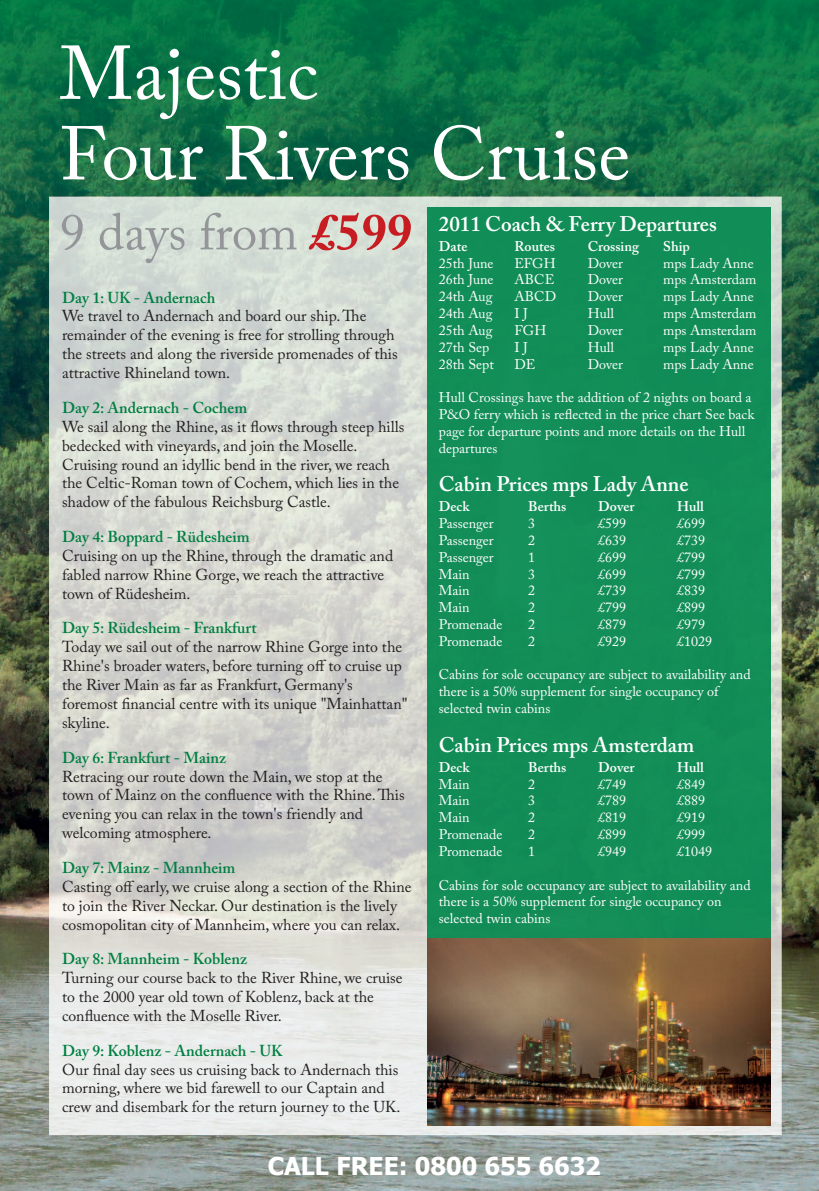
<style>
.page{position:relative;width:819px;height:1191px;background:#fff}
.page>*{position:absolute;margin:0;border:0;box-sizing:border-box;transform-origin:0 0}
.t1{font:75.25px/80.5px "Adobe Caslon Pro";color:#fff}
.t2{font:50.75px "Adobe Caslon Pro";color:#939598}
.t3{font:700 24.5px "Tahoma";color:#fff}
.t4{font:600 21px "Adobe Caslon Pro";color:#fff}
.t5{font:15.75px/18.9px "Adobe Caslon Pro";color:#231f20}
.t6{font:600 15.75px "Adobe Caslon Pro";color:#007f42}
.t7{font:14px/16.8px "Adobe Caslon Pro";color:#fff}
.t8{font:600 14px "Adobe Caslon Pro";color:#fff}
.s1{font-weight:700;color:#c71c22}
</style>
<div class="page">
<img style="left:0;top:595px;width:819px;height:596px">
<img style="left:0;top:0;width:819px;height:595px">
<img style="left:49px;top:196px;width:732px;height:939px">
<div style="left:427px;top:207px;width:343px;height:732px;background:#128e57"></div>
<img style="left:427px;top:939px;width:343px;height:186px">
<h1 class="t1" style="left:60px;top:42px;width:572px">Majestic<br>Four Rivers Cruise</h1>
<h2 class="t2" style="left:60px;top:213px;width:354px">9 days from <span class="s1">£599</span></h2>
<h3 class="t4" style="left:439px;top:216px;width:279px">2011 Coach &amp; Ferry Departures</h3>
<p class="t8" style="left:439px;top:241px;width:30px">Date</p>
<p class="t8" style="left:514px;top:241px;width:42px">Routes</p>
<p class="t8" style="left:587px;top:241px;width:53px">Crossing</p>
<p class="t8" style="left:663px;top:241px;width:28px">Ship</p>
<p class="t7" style="left:439px;top:256px;width:56px">25th June</p>
<p class="t7" style="left:514px;top:256px;width:43px">EFGH</p>
<p class="t7" style="left:587px;top:256px;width:37px">Dover</p>
<p class="t7" style="left:663px;top:256px;width:92px">mps Lady Anne</p>
<p class="t7" style="left:439px;top:273px;width:56px">26th June</p>
<p class="t7" style="left:514px;top:273px;width:41px">ABCE</p>
<p class="t7" style="left:587px;top:273px;width:37px">Dover</p>
<p class="t7" style="left:663px;top:273px;width:95px">mps Amsterdam</p>
<p class="t7" style="left:439px;top:290px;width:55px">24th Aug</p>
<p class="t7" style="left:514px;top:290px;width:43px">ABCD</p>
<p class="t7" style="left:587px;top:290px;width:37px">Dover</p>
<p class="t7" style="left:663px;top:290px;width:92px">mps Lady Anne</p>
<p class="t7" style="left:439px;top:307px;width:55px">24th Aug</p>
<p class="t7" style="left:514px;top:307px;width:15px">I J</p>
<p class="t7" style="left:587px;top:307px;width:28px">Hull</p>
<p class="t7" style="left:663px;top:307px;width:95px">mps Amsterdam</p>
<p class="t7" style="left:439px;top:323px;width:55px">25th Aug</p>
<p class="t7" style="left:514px;top:323px;width:33px">FGH</p>
<p class="t7" style="left:587px;top:323px;width:37px">Dover</p>
<p class="t7" style="left:663px;top:323px;width:95px">mps Amsterdam</p>
<p class="t7" style="left:439px;top:340px;width:52px">27th Sep</p>
<p class="t7" style="left:514px;top:340px;width:15px">I J</p>
<p class="t7" style="left:587px;top:340px;width:28px">Hull</p>
<p class="t7" style="left:663px;top:340px;width:92px">mps Lady Anne</p>
<p class="t7" style="left:439px;top:357px;width:57px">28th Sept</p>
<p class="t7" style="left:514px;top:357px;width:23px">DE</p>
<p class="t7" style="left:587px;top:357px;width:37px">Dover</p>
<p class="t7" style="left:663px;top:357px;width:92px">mps Lady Anne</p>
<p class="t7" style="left:439px;top:391px;width:317px">Hull Crossings have the addition of 2 nights on board a P&amp;O ferry which is reflected in the price chart See back page for departure points and more details on the Hull departures</p>
<h3 class="t4" style="left:439px;top:476px;width:251px">Cabin Prices mps Lady Anne</h3>
<p class="t8" style="left:439px;top:501px;width:32px">Deck</p>
<p class="t8" style="left:528px;top:501px;width:40px">Berths</p>
<p class="t8" style="left:598px;top:501px;width:38px">Dover</p>
<p class="t8" style="left:677px;top:501px;width:28px">Hull</p>
<p class="t7" style="left:439px;top:517px;width:56px">Passenger</p>
<p class="t7" style="left:528px;top:517px;width:8px">3</p>
<p class="t7" style="left:598px;top:517px;width:29px">£599</p>
<p class="t7" style="left:677px;top:517px;width:29px">£699</p>
<p class="t7" style="left:439px;top:533px;width:56px">Passenger</p>
<p class="t7" style="left:528px;top:533px;width:8px">2</p>
<p class="t7" style="left:598px;top:533px;width:29px">£639</p>
<p class="t7" style="left:677px;top:533px;width:29px">£739</p>
<p class="t7" style="left:439px;top:550px;width:56px">Passenger</p>
<p class="t7" style="left:528px;top:550px;width:8px">1</p>
<p class="t7" style="left:598px;top:550px;width:29px">£699</p>
<p class="t7" style="left:677px;top:550px;width:29px">£799</p>
<p class="t7" style="left:439px;top:567px;width:32px">Main</p>
<p class="t7" style="left:528px;top:567px;width:8px">3</p>
<p class="t7" style="left:598px;top:567px;width:29px">£699</p>
<p class="t7" style="left:677px;top:567px;width:29px">£799</p>
<p class="t7" style="left:439px;top:584px;width:32px">Main</p>
<p class="t7" style="left:528px;top:584px;width:8px">2</p>
<p class="t7" style="left:598px;top:584px;width:29px">£739</p>
<p class="t7" style="left:677px;top:584px;width:29px">£839</p>
<p class="t7" style="left:439px;top:601px;width:32px">Main</p>
<p class="t7" style="left:528px;top:601px;width:8px">2</p>
<p class="t7" style="left:598px;top:601px;width:29px">£799</p>
<p class="t7" style="left:677px;top:601px;width:29px">£899</p>
<p class="t7" style="left:439px;top:617px;width:65px">Promenade</p>
<p class="t7" style="left:528px;top:617px;width:8px">2</p>
<p class="t7" style="left:598px;top:617px;width:29px">£879</p>
<p class="t7" style="left:677px;top:617px;width:29px">£979</p>
<p class="t7" style="left:439px;top:634px;width:65px">Promenade</p>
<p class="t7" style="left:528px;top:634px;width:8px">2</p>
<p class="t7" style="left:598px;top:634px;width:29px">£929</p>
<p class="t7" style="left:677px;top:634px;width:36px">£1029</p>
<p class="t7" style="left:439px;top:668px;width:313px">Cabins for sole occupancy are subject to availability and there is a 50% supplement for single occupancy of selected twin cabins</p>
<h3 class="t4" style="left:439px;top:737px;width:257px">Cabin Prices mps Amsterdam</h3>
<p class="t8" style="left:439px;top:762px;width:32px">Deck</p>
<p class="t8" style="left:528px;top:762px;width:40px">Berths</p>
<p class="t8" style="left:598px;top:762px;width:38px">Dover</p>
<p class="t8" style="left:677px;top:762px;width:28px">Hull</p>
<p class="t7" style="left:439px;top:777px;width:32px">Main</p>
<p class="t7" style="left:528px;top:777px;width:8px">2</p>
<p class="t7" style="left:598px;top:777px;width:29px">£749</p>
<p class="t7" style="left:677px;top:777px;width:29px">£849</p>
<p class="t7" style="left:439px;top:794px;width:32px">Main</p>
<p class="t7" style="left:528px;top:794px;width:8px">3</p>
<p class="t7" style="left:598px;top:794px;width:29px">£789</p>
<p class="t7" style="left:677px;top:794px;width:29px">£889</p>
<p class="t7" style="left:439px;top:811px;width:32px">Main</p>
<p class="t7" style="left:528px;top:811px;width:8px">2</p>
<p class="t7" style="left:598px;top:811px;width:29px">£819</p>
<p class="t7" style="left:677px;top:811px;width:29px">£919</p>
<p class="t7" style="left:439px;top:827px;width:65px">Promenade</p>
<p class="t7" style="left:528px;top:827px;width:8px">2</p>
<p class="t7" style="left:598px;top:827px;width:29px">£899</p>
<p class="t7" style="left:677px;top:827px;width:29px">£999</p>
<p class="t7" style="left:439px;top:844px;width:65px">Promenade</p>
<p class="t7" style="left:528px;top:844px;width:8px">1</p>
<p class="t7" style="left:598px;top:844px;width:29px">£949</p>
<p class="t7" style="left:677px;top:844px;width:36px">£1049</p>
<p class="t7" style="left:439px;top:878px;width:313px">Cabins for sole occupancy are subject to availability and there is a 50% supplement for single occupancy on selected twin cabins</p>
<p class="t6" style="left:62px;top:291px;width:155px">Day 1: UK - Andernach</p>
<p class="t5" style="left:62px;top:308px;width:337px">We travel to Andernach and board our ship.The remainder of the evening is free for strolling through the streets and along the riverside promenades of this attractive Rhineland town.</p>
<p class="t6" style="left:62px;top:402px;width:187px">Day 2: Andernach - Cochem</p>
<p class="t5" style="left:62px;top:419px;width:344px">We sail along the Rhine, as it flows through steep hills bedecked with vineyards, and join the Moselle.<br>Cruising round an idyllic bend in the river, we reach the Celtic-Roman town of Cochem, which lies in the shadow of the fabulous Reichsburg Castle.</p>
<p class="t6" style="left:62px;top:531px;width:189px">Day 4: Boppard - Rüdesheim</p>
<p class="t5" style="left:62px;top:548px;width:333px">Cruising on up the Rhine, through the dramatic and fabled narrow Rhine Gorge, we reach the attractive town of Rüdesheim.</p>
<p class="t6" style="left:62px;top:622px;width:196px">Day 5: Rüdesheim - Frankfurt</p>
<p class="t5" style="left:62px;top:639px;width:347px">Today we sail out of the narrow Rhine Gorge into the Rhine's broader waters, before turning off to cruise up the River Main as far as Frankfurt, Germany's foremost financial centre with its unique "Mainhattan" skyline.</p>
<p class="t6" style="left:62px;top:751px;width:165px">Day 6: Frankfurt - Mainz</p>
<p class="t5" style="left:62px;top:768px;width:344px">Retracing our route down the Main, we stop at the town of Mainz on the confluence with the Rhine.This evening you can relax in the town's friendly and welcoming atmosphere.</p>
<p class="t6" style="left:62px;top:861px;width:175px">Day 7: Mainz - Mannheim</p>
<p class="t5" style="left:62px;top:879px;width:351px">Casting off early, we cruise along a section of the Rhine to join the River Neckar. Our destination is the lively cosmopolitan city of Mannheim, where you can relax.</p>
<p class="t6" style="left:62px;top:953px;width:186px">Day 8: Mannheim - Koblenz</p>
<p class="t5" style="left:62px;top:970px;width:342px">Turning our course back to the River Rhine, we cruise to the 2000 year old town of Koblenz, back at the confluence with the Moselle River.</p>
<p class="t6" style="left:62px;top:1044px;width:222px">Day 9: Koblenz - Andernach - UK</p>
<p class="t5" style="left:62px;top:1061px;width:340px">Our final day sees us cruising back to Andernach this morning, where we bid farewell to our Captain and crew and disembark for the return journey to the UK.</p>
<h3 class="t3" style="left:268px;top:1150px;width:335px">CALL FREE: 0800 655 6632</h3>
</div>
